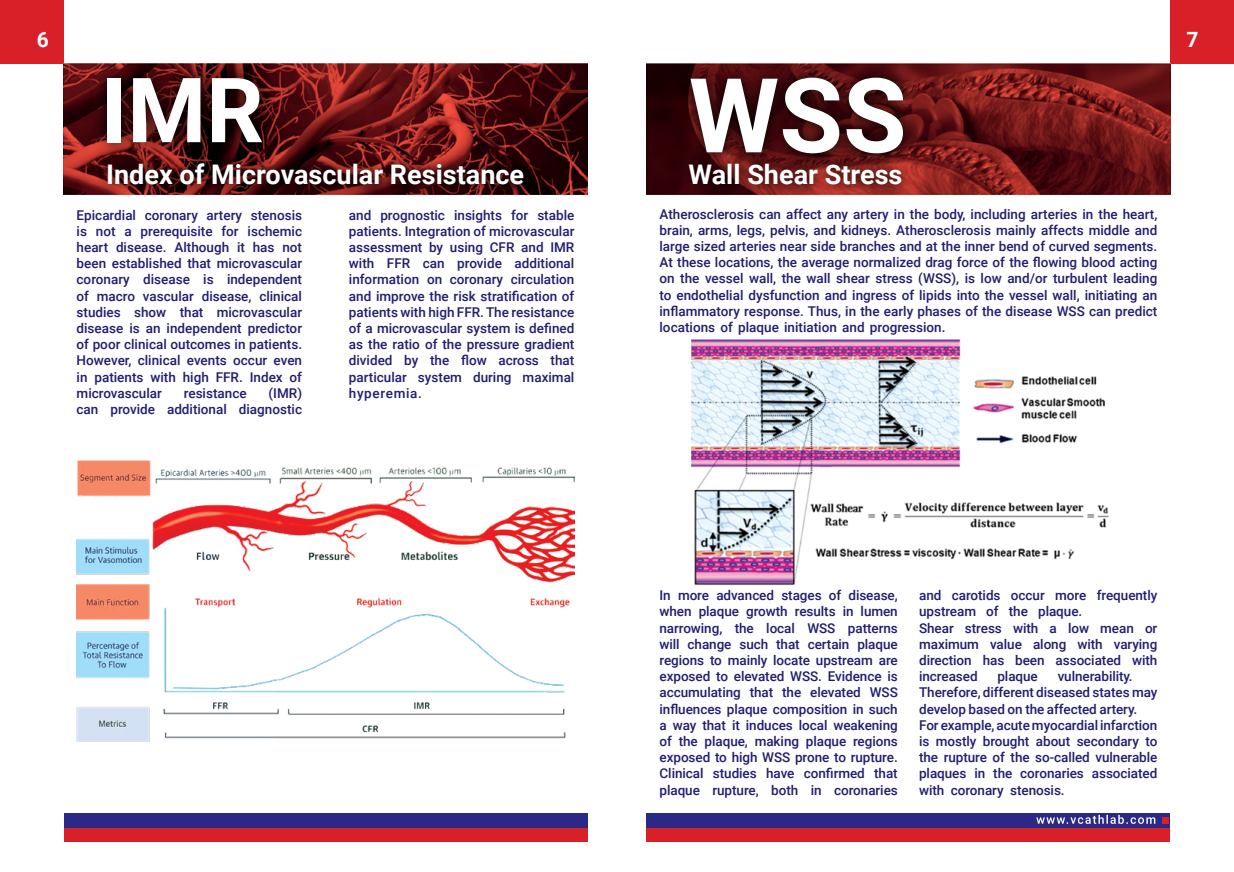
<style>
.page{position:relative;width:1234px;height:872px;background:#fff}
.page>*{position:absolute;margin:0;border:0;box-sizing:border-box;transform-origin:0 0}
.t1{font:700 103.5px "Roboto";color:#fff}
.t2{font:700 90px "Roboto";color:#fff}
.t3{font:700 27px "Roboto";color:#fff}
.t4{font:700 21px "Roboto";color:#fff}
.t5{font:500 13.5px/16.2px "Roboto";letter-spacing:-.005em;color:#211d70;text-align:justify}
</style>
<div class="page">
<div style="left:1169px;top:0;width:64px;height:64px;background:#d92028"></div>
<div style="left:0;top:0;width:64px;height:64px;background:#d92028"></div>
<div style="left:646px;top:827px;width:523px;height:14px;background:#d82029"></div>
<img style="left:646px;top:64px;width:523px;height:130px">
<img style="left:64px;top:64px;width:523px;height:130px">
<img style="left:691px;top:339px;width:418px;height:247px">
<img style="left:77px;top:460px;width:497px;height:282px">
<svg style="left:96px;top:152px;width:438px;height:43px;background:#460e0e"></svg>
<svg style="left:92px;top:63px;width:183px;height:94px;background:#380b0c"></svg>
<svg style="left:678px;top:168px;width:234px;height:27px;background:#691b18"></svg>
<svg style="left:675px;top:63px;width:243px;height:105px;background:#3c0a0c"></svg>
<div style="left:646px;top:813px;width:523px;height:14px;background:#2a2a86"></div>
<div style="left:64px;top:827px;width:523px;height:14px;background:#d82029"></div>
<div style="left:64px;top:813px;width:523px;height:14px;background:#2a2a86"></div>
<svg style="left:1036px;top:814px;width:119px;height:10px"></svg>
<div style="left:1161px;top:817px;width:7px;height:7px;background:#d92028"></div>
<h3 class="t4" style="left:37px;top:25px;width:14px">6</h3>
<h3 class="t4" style="left:1186px;top:25px;width:14px">7</h3>
<h2 class="t2" style="left:101px;top:47px;width:164px">IMR</h2>
<h3 class="t3" style="left:106px;top:155px;width:419px">Index of Microvascular Resistance</h3>
<p class="t5" style="left:77px;top:206px;width:227px">Epicardial coronary artery stenosis is not a prerequisite for ischemic heart disease. Although it has not been established that microvascular coronary disease is independent of macro vascular disease, clinical studies show that microvascular disease is an independent predictor of poor clinical outcomes in patients.<br>However, clinical events occur even in patients with high FFR. Index of microvascular</p>
<p class="t5" style="left:77px;top:384px;width:227px;text-align:right">(IMR)<br>can provide additional diagnostic</p>
<p class="t5" style="left:184px;top:384px;width:64px">resistance</p>
<p class="t5" style="left:349px;top:206px;width:227px">and prognostic insights for stable patients. Integration of microvascular assessment by using CFR and IMR with FFR can provide additional information on coronary circulation and improve the risk stratification of patients with high FFR. The resistance of a microvascular system is defined as the ratio of the pressure gradient divided by the flow across that particular system during maximal hyperemia.</p>
<h1 class="t1" style="left:688px;top:43px;width:219px">WSS</h1>
<h3 class="t3" style="left:688px;top:155px;width:215px">Wall Shear Stress</h3>
<p class="t5" style="left:659px;top:205px;width:499px">Atherosclerosis can affect any artery in the body, including arteries in the heart, brain, arms, legs, pelvis, and kidneys. Atherosclerosis mainly affects middle and large sized arteries near side branches and at the inner bend of curved segments.<br>At these locations, the average normalized drag force of the flowing blood acting on the vessel wall, the wall shear stress (WSS), is low and/or turbulent leading to endothelial dysfunction and ingress of lipids into the vessel wall, initiating an inflammatory response. Thus, in the early phases of the disease WSS can predict locations of plaque initiation and progression.</p>
<p class="t5" style="left:659px;top:586px;width:240px">In more advanced stages of disease, when plaque growth results in lumen narrowing, the local WSS patterns will change such that certain plaque regions to mainly locate upstream are exposed to elevated WSS. Evidence is accumulating that the elevated WSS influences plaque composition in such a way that it induces local weakening of the plaque, making plaque regions exposed to high WSS prone to rupture.<br>Clinical studies have confirmed that plaque rupture, both in coronaries</p>
<p class="t5" style="left:918px;top:586px;width:240px;text-align:left">and carotids occur more frequently upstream of the plaque.<br>Shear stress with a low mean or maximum value along with varying direction has been associated with increased</p>
<p class="t5" style="left:918px;top:667px;width:240px;text-align:left;text-indent:138px">vulnerability.<br>Therefore, different diseased states may develop based on the affected artery.<br>For example, acute myocardial infarction is mostly brought about secondary to the rupture of the so-called vulnerable plaques in the coronaries associated with coronary stenosis.</p>
<p class="t5" style="left:997px;top:667px;width:42px">plaque</p>
</div>
